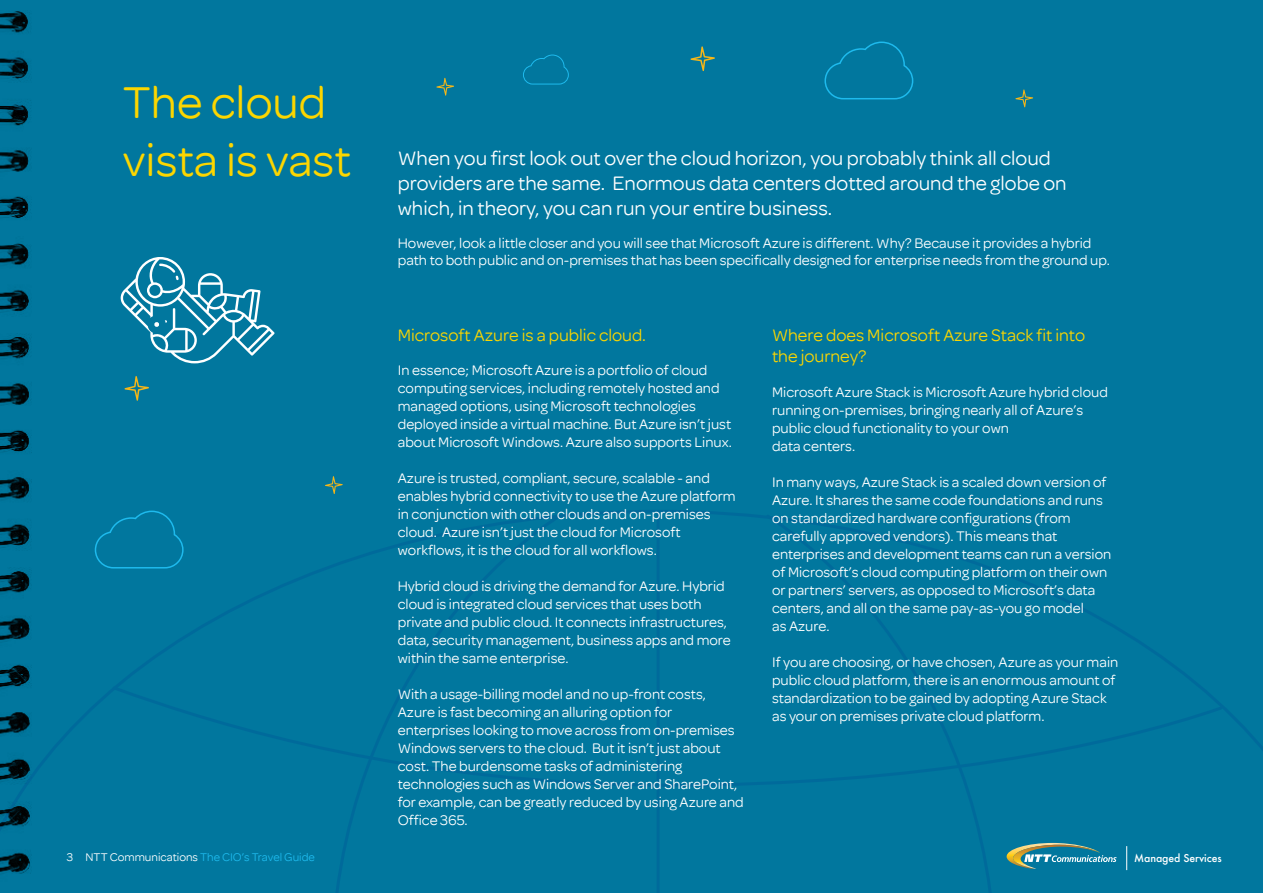
<style>
.page{position:relative;width:1263px;height:893px;background:#01779e}
.page>*{position:absolute;margin:0;border:0;box-sizing:border-box;transform-origin:0 0}
.t1{font:48px/57.6px "Omnes";color:#fcd600}
.t2{font:21px/25.2px "Omnes";color:#fff}
.t3{font:18px/21.6px "Omnes";color:#fcd600}
.t4{font:15px/18px "Omnes";color:#fff}
.t5{font:12px "Omnes";color:#1ebaed}
.t6{font:500 10.5px "Futura";letter-spacing:-.01em;color:#fff}
.s1{color:#fff}
</style>
<div class="page">
<svg style="left:824px;top:41px;width:90px;height:59px"></svg>
<svg style="left:523px;top:54px;width:46px;height:31px"></svg>
<svg style="left:36px;top:510px;width:1227px;height:361px"></svg>
<hr style="left:657px;top:511px;width:3px;height:382px;background:#005797">
<svg style="left:328px;top:513px;width:234px;height:380px"></svg>
<svg style="left:765px;top:513px;width:234px;height:380px"></svg>
<svg style="left:110px;top:684px;width:1115px;height:104px"></svg>
<svg style="left:121px;top:257px;width:153px;height:106px"></svg>
<svg style="left:125px;top:376px;width:24px;height:25px"></svg>
<svg style="left:690px;top:46px;width:25px;height:25px"></svg>
<svg style="left:325px;top:476px;width:18px;height:18px"></svg>
<svg style="left:1015px;top:89px;width:18px;height:18px"></svg>
<svg style="left:436px;top:78px;width:18px;height:18px"></svg>
<img style="left:0;top:11px;width:36px;height:863px">
<h1 class="t1" style="left:123px;top:73px;width:230px">The cloud vista is vast</h1>
<h2 class="t2" style="left:398px;top:145px;width:670px">When you first look out over the cloud horizon, you probably think all cloud providers are the same. Enormous data centers dotted around the globe on which, in theory, you can run your entire business.</h2>
<p class="t4" style="left:398px;top:235px;width:713px;line-height:16.5px">However, look a little closer and you will see that Microsoft Azure is different. Why? Because it provides a hybrid path to both public and on-premises that has been specifically designed for enterprise needs from the ground up.</p>
<p class="t3" style="left:398px;top:324px;width:250px">Microsoft Azure is a public cloud.</p>
<p class="t4" style="left:398px;top:361px;width:336px">In essence; Microsoft Azure is a portfolio of cloud computing services, including remotely hosted and managed options, using Microsoft technologies deployed inside a virtual machine. But Azure isn’t just about Microsoft Windows. Azure also supports Linux.</p>
<p class="t4" style="left:398px;top:469px;width:339px">Azure is trusted, compliant, secure, scalable - and enables hybrid connectivity to use the Azure platform in conjunction with other clouds and on-premises cloud. Azure isn’t just the cloud for Microsoft workflows, it is the cloud for all workflows.</p>
<p class="t4" style="left:398px;top:577px;width:335px">Hybrid cloud is driving the demand for Azure. Hybrid cloud is integrated cloud services that uses both private and public cloud. It connects infrastructures, data, security management, business apps and more within the same enterprise.</p>
<p class="t4" style="left:398px;top:685px;width:347px">With a usage-billing model and no up-front costs, Azure is fast becoming an alluring option for enterprises looking to move across from on-premises Windows servers to the cloud. But it isn’t just about cost. The burdensome tasks of administering technologies such as Windows Server and SharePoint, for example, can be greatly reduced by using Azure and Office 365.</p>
<p class="t3" style="left:772px;top:324px;width:314px">Where does Microsoft Azure Stack fit into the journey?</p>
<p class="t4" style="left:772px;top:383px;width:337px">Microsoft Azure Stack is Microsoft Azure hybrid cloud running on-premises, bringing nearly all of Azure’s public cloud functionality to your own<br>data centers.</p>
<p class="t4" style="left:772px;top:473px;width:341px">In many ways, Azure Stack is a scaled down version of Azure. It shares the same code foundations and runs on standardized hardware configurations (from carefully approved vendors). This means that enterprises and development teams can run a version of Microsoft’s cloud computing platform on their own or partners’ servers, as opposed to Microsoft’s data centers, and all on the same pay-as-you go model<br>as Azure.</p>
<p class="t4" style="left:772px;top:653px;width:348px">If you are choosing, or have chosen, Azure as your main public cloud platform, there is an enormous amount of standardization to be gained by adopting Azure Stack as your on premises private cloud platform.</p>
<p class="t5" style="left:67px;top:850px;width:250px"><span class="s1">3 NTT Communications</span> The CIO’s Travel Guide</p>
<p class="t6" style="left:1134px;top:851px;width:89px">Managed Services</p>
</div>
